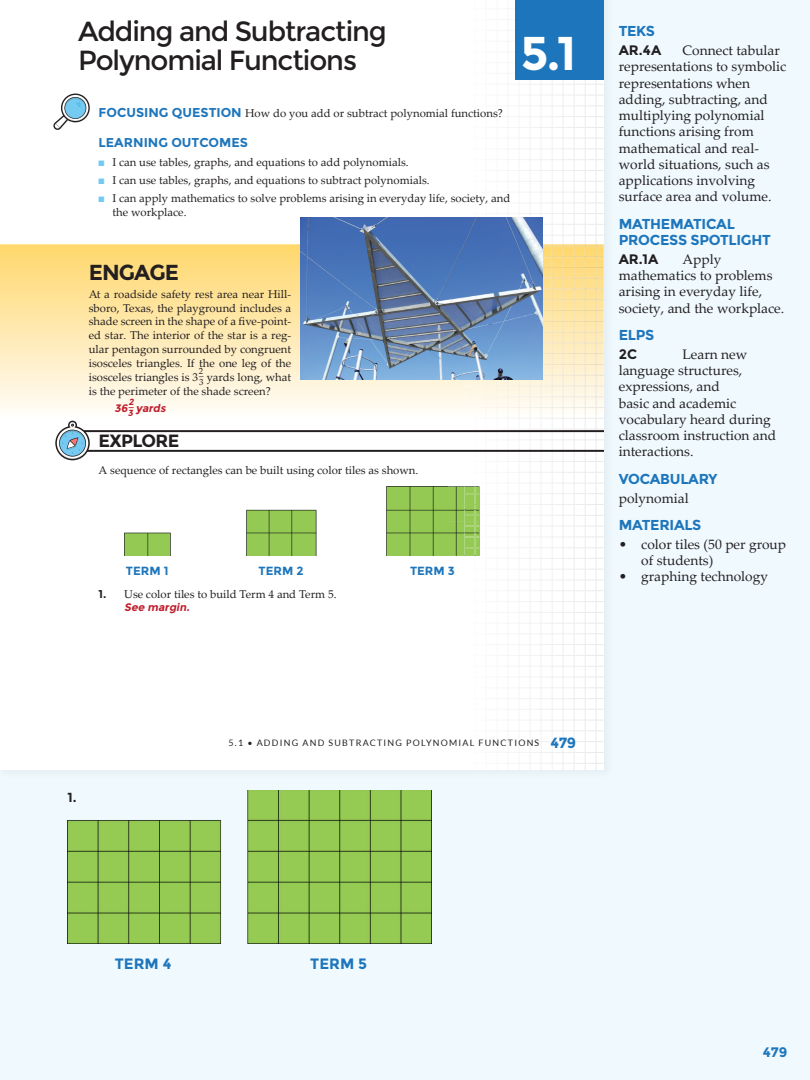
<style>
.page{position:relative;width:810px;height:1080px;background:#eff9fe}
.page>*{position:absolute;margin:0;border:0;box-sizing:border-box;transform-origin:0 0}
.t1{font:700 47.38px "Montserrat";color:#fff}
.t2{font:27.62px/28.6px "Montserrat";letter-spacing:-.04em;color:#231f20}
.t3{font:700 21.75px "Montserrat";letter-spacing:-.04em;color:#231f20}
.t4{font:700 17.75px "Montserrat";letter-spacing:-.04em;color:#231f20}
.t5{font:700 15px "Montserrat";color:#1d76bc}
.Sidebar_Heading{font:700 14.38px/16.2px "Montserrat";letter-spacing:-.02em;color:#1d76bc}
.TEKS_Body{font:13.75px/16.2px "Palatino Linotype";color:#231f20}
.TEKS_Body-2{font:700 13.75px "Montserrat";color:#231f20}
.t6{font:700 13.75px "Montserrat";color:#1d76bc}
.Sidebar_Answer_Body{font:700 13.12px "Montserrat";color:#231f20}
.t7{font:700 12.88px "Montserrat";color:#1d76bc}
.t8{font:700 11.88px "Montserrat";color:#1d76bc}
.t9{font:11.38px/13.8px "Palatino Linotype";color:#231f20}
.t10{font:italic 700 10.88px "Montserrat";color:#bf1e2d}
.t11{font:8.88px "Lato";letter-spacing:.14em;color:#231f20}
.t12{font:8.88px "Palatino Linotype";color:#231f20}
.t13{font:italic 700 8.88px "Montserrat";color:#bf1e2d}
.s1{font-family:"Montserrat";font-weight:700;font-size:12.88px;color:#1d76bc}
.s2{color:#75caf2}
.s3{font-family:"Montserrat";font-weight:700}
.s4{font-family:"Montserrat";font-weight:700;font-size:14.75px;color:#1d76bc}
</style>
<div class="page">
<div style="left:0;top:0;width:614px;height:780px;background:#e9f3f7"></div>
<div style="left:0;top:0;width:604px;height:770px;background:#fff"></div>
<img style="left:68px;top:790px;width:364px;height:154px">
<svg style="left:516px;top:80px;width:88px;height:164px"></svg>
<div style="left:515px;top:0;width:89px;height:80px;background:#1d76bc"></div>
<svg style="left:0;top:244px;width:464px;height:166px"></svg>
<img style="left:464px;top:244px;width:140px;height:176px">
<svg style="left:53px;top:94px;width:37px;height:36px"></svg>
<hr style="left:68px;top:430px;width:536px;height:2px;background:#231f20">
<hr style="left:68px;top:450px;width:536px;height:2px;background:#231f20">
<svg style="left:55px;top:421px;width:35px;height:39px"></svg>
<img style="left:124px;top:486px;width:340px;height:70px">
<img style="left:464px;top:486px;width:15px;height:70px">
<img style="left:300px;top:217px;width:243px;height:162px">
<p class="t2" style="left:78px;top:17px;width:310px">Adding and Subtracting<br>Polynomial Functions</p>
<p class="t9" style="left:99px;top:105px;width:406px"><span class="s1">FOCUSING QUESTION</span> How do you add or subtract polynomial functions?</p>
<p class="t7" style="left:99px;top:135px;width:151px">LEARNING OUTCOMES</p>
<p class="t9" style="left:99px;top:154px;width:312px"><span class="s2">■</span> I can use tables, graphs, and equations to add polynomials.</p>
<p class="t9" style="left:99px;top:173px;width:332px"><span class="s2">■</span> I can use tables, graphs, and equations to subtract polynomials.</p>
<p class="t9" style="left:112px;top:191px;width:399px;text-indent:-14px"><span class="s2">■</span> I can apply mathematics to solve problems arising in everyday life, society, and the workplace.</p>
<p class="t1" style="left:520px;top:25px;width:57px">5.1</p>
<p class="t3" style="left:89px;top:259px;width:92px">ENGAGE</p>
<p class="t9" style="left:89px;top:287px;width:204px;text-align:justify">At a roadside safety rest area near Hill&shy;sboro, Texas, the playground includes a shade screen in the shape of a five-point&shy;ed star. The interior of the star is a reg&shy;ular pentagon surrounded by congruent isosceles triangles. If the one leg of the isosceles triangles is 3<sub>3</sub> yards long, what</p>
<p class="t12" style="left:199px;top:364px;width:6px">2</p>
<p class="t12" style="left:199px;top:369px;width:6px">–</p>
<p class="t9" style="left:89px;top:383px;width:183px">is the perimeter of the shade screen?</p>
<p class="t10" style="left:114px;top:401px;width:17px">36</p>
<p class="t13" style="left:129px;top:396px;width:9px">2</p>
<p class="t13" style="left:128px;top:401px;width:10px">—</p>
<p class="t10" style="left:128px;top:401px;width:42px"><sub>3</sub> yards</p>
<p class="t4" style="left:99px;top:430px;width:82px">EXPLORE</p>
<p class="t9" style="left:99px;top:463px;width:321px">A sequence of rectangles can be built using color tiles as shown.</p>
<p class="t8" style="left:126px;top:563px;width:44px">TERM 1</p>
<p class="t8" style="left:258px;top:563px;width:47px">TERM 2</p>
<p class="t8" style="left:410px;top:563px;width:46px">TERM 3</p>
<p class="t9" style="left:99px;top:587px;width:239px"><span class="s3">1.</span> Use color tiles to build Term 4 and Term 5.</p>
<p class="t10" style="left:124px;top:601px;width:69px">See margin.</p>
<p class="Sidebar_Heading" style="left:619px;top:23px;width:38px">TEKS</p>
<p class="TEKS_Body-2" style="left:619px;top:42px;width:44px">AR.4A</p>
<p class="TEKS_Body" style="left:619px;top:42px;width:169px;text-indent:64px">Connect tabular representations to symbolic representations when adding, subtracting, and multiplying polynomial functions arising from mathematical and real&shy;world situations, such as applications involving surface area and volume.</p>
<p class="Sidebar_Heading" style="left:619px;top:216px;width:154px">MATHEMATICAL<br>PROCESS SPOTLIGHT</p>
<p class="TEKS_Body-2" style="left:619px;top:251px;width:41px">AR.1A</p>
<p class="TEKS_Body" style="left:619px;top:251px;width:167px;text-indent:64px">Apply mathematics to problems arising in everyday life, society, and the workplace.</p>
<p class="Sidebar_Heading" style="left:619px;top:327px;width:37px">ELPS</p>
<p class="TEKS_Body-2" style="left:619px;top:346px;width:20px">2C</p>
<p class="TEKS_Body" style="left:619px;top:346px;width:159px;text-indent:64px">Learn new language structures, expressions, and<br>basic and academic vocabulary heard during classroom instruction and interactions.</p>
<p class="Sidebar_Heading" style="left:619px;top:471px;width:100px">VOCABULARY</p>
<p class="TEKS_Body" style="left:619px;top:489px;width:71px">polynomial</p>
<p class="Sidebar_Heading" style="left:619px;top:517px;width:84px">MATERIALS</p>
<p class="TEKS_Body" style="left:641px;top:536px;width:146px;text-indent:-22px">• color tiles (50 per group of students)</p>
<p class="TEKS_Body" style="left:619px;top:568px;width:151px">• graphing technology</p>
<p class="Sidebar_Answer_Body" style="left:68px;top:789px;width:11px">1.</p>
<p class="t11" style="left:229px;top:738px;width:349px">5.1 • ADDING AND SUBTRACTING POLYNOMIAL FUNCTIONS <span class="s4">479</span></p>
<p class="t5" style="left:115px;top:955px;width:58px">TERM 4</p>
<p class="t5" style="left:310px;top:955px;width:59px">TERM 5</p>
<p class="t6" style="left:763px;top:1043px;width:26px">479</p>
</div>
